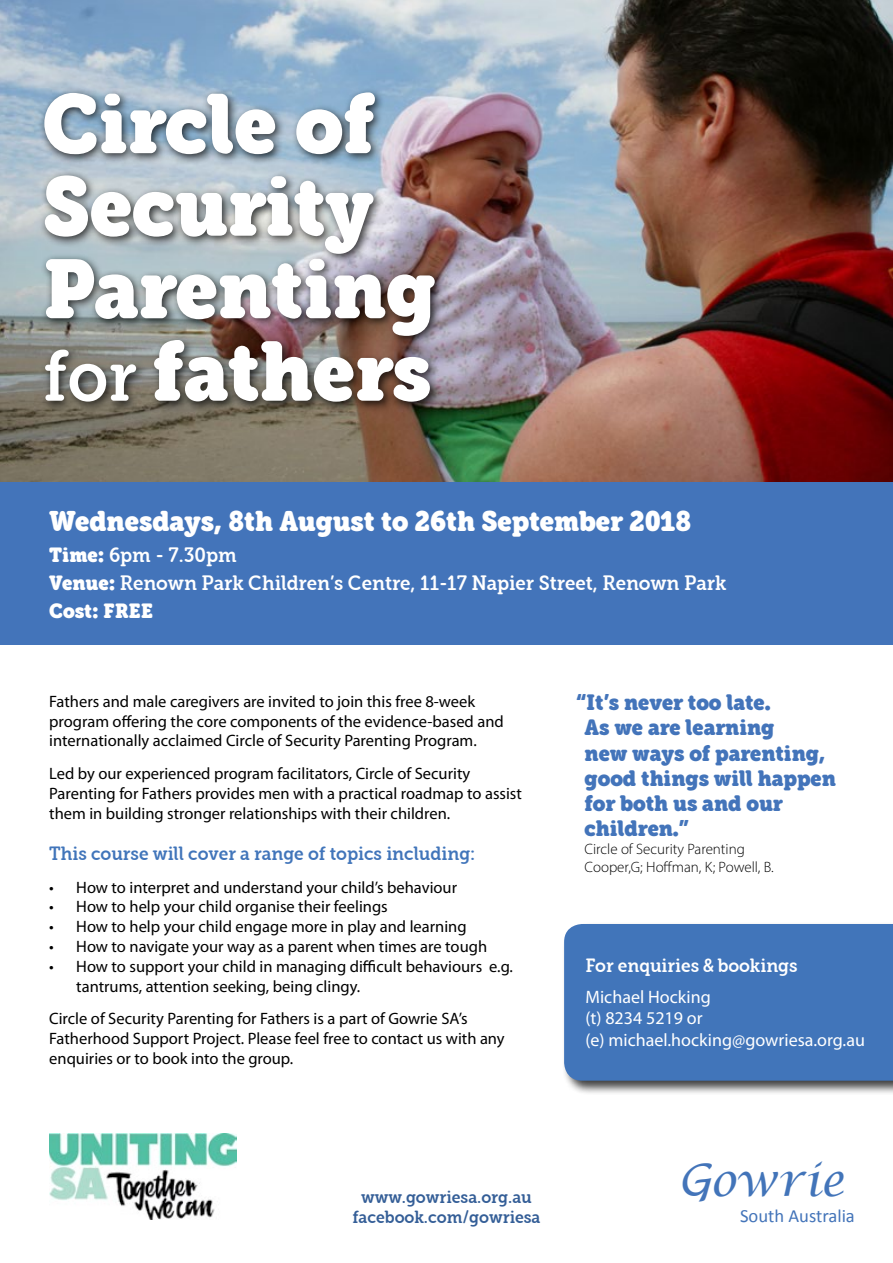
<style>
.page{position:relative;width:893px;height:1263px;background:#fff}
.page>*{position:absolute;margin:0;border:0;box-sizing:border-box;transform-origin:0 0}
.t1{font:79.5px/82.5px "eacologica round slab";color:#fff}
.t2{font:italic 44.7px "Lucida Calligraphy";color:#4274b9}
.t3{font:700 27px "Eacologica Round Slab";color:#fff}
.t4{font:700 21px/25.2px "Eacologica Round Slab";color:#4374ba}
.t5{font:19.5px/27.6px "Eacologica Round Slab";color:#fff}
.t6{font:18.6px "Calibri";color:#4374b9}
.t7{font:18px/21.6px "Myriad Pro";color:#fff}
.t8{font:18px "Eacologica Round Slab";color:#4175ba}
.t9{font:18px "Eacologica Round Slab";color:#fff}
.t10{font:16.5px/19.8px "Myriad Pro";color:#000}
.t11{font:16.5px/19.8px "Eacologica Round Slab";color:#345e97;text-align:center}
.t12{font:300 15px/18px "Myriad Pro";color:#000}
.s1{font-family:"Eacologica Round Slab";font-size:67.5px}
.s2{font-weight:700}
.s3{font-family:"Lucida Handwriting";color:#4374b9}
</style>
<div class="page">
<img style="left:0;top:0;width:893px;height:483px">
<div style="left:562px;top:921px;width:331px;height:173px;background:#000;opacity:.75"></div>
<div style="left:564px;top:924px;width:329px;height:157px;background:#4175ba"></div>
<div style="left:38px;top:88px;width:409px;height:325px;background:#000;opacity:.75"></div>
<div style="left:0;top:483px;width:893px;height:162px;background:#4374ba"></div>
<img style="left:49px;top:1133px;width:187px;height:86px">
<h1 class="t1" style="left:43px;top:83px;width:395px">Circle of<br>Security<br>Parenting <span class="s1">for</span> fathers</h1>
<h3 class="t3" style="left:49px;top:504px;width:643px">Wednesdays, 8th August to 26th September 2018</h3>
<p class="t5" style="left:49px;top:541px;width:678px"><span class="s2">Time:</span> 6pm - 7.30pm<br><span class="s2">Venue:</span> Renown Park Children’s Centre, 11-17 Napier Street, Renown Park<br><span class="s2">Cost: FREE</span></p>
<p class="t10" style="left:49px;top:691px;width:456px">Fathers and male caregivers are invited to join this free 8-week program offering the core components of the evidence-based and internationally acclaimed Circle of Security Parenting Program.</p>
<p class="t10" style="left:49px;top:763px;width:474px">Led by our experienced program facilitators, Circle of Security<br>Parenting for Fathers provides men with a practical roadmap to assist them in building stronger relationships with their children.</p>
<p class="t8" style="left:49px;top:842px;width:428px">This course will cover a range of topics including:</p>
<p class="t10" style="left:49px;top:877px;width:409px">• How to interpret and understand your child’s behaviour</p>
<p class="t10" style="left:49px;top:897px;width:340px">• How to help your child organise their feelings</p>
<p class="t10" style="left:49px;top:916px;width:419px">• How to help your child engage more in play and learning</p>
<p class="t10" style="left:49px;top:936px;width:439px">• How to navigate your way as a parent when times are tough</p>
<p class="t10" style="left:76px;top:956px;width:438px;text-indent:-27px">• How to support your child in managing difficult behaviours e.g. tantrums, attention seeking, being clingy.</p>
<p class="t10" style="left:49px;top:1008px;width:457px">Circle of Security Parenting for Fathers is a part of Gowrie SA’s<br>Fatherhood Support Project. Please feel free to contact us with any enquiries or to book into the group.</p>
<p class="t4" style="left:585px;top:690px;width:253px;text-indent:-9px">“It’s never too late.<br>As we are learning<br>new ways of parenting, good things will happen for both us and our children.”</p>
<p class="t12" style="left:585px;top:840px;width:191px">Circle of Security Parenting<br>Cooper,G; Hoffman, K; Powell, B.</p>
<p class="t9" style="left:585px;top:955px;width:214px">For enquiries &amp; bookings</p>
<p class="t7" style="left:585px;top:985px;width:281px">Michael Hocking<br>(t) 8234 5219 or<br>(e) michael.hocking@gowriesa.org.au</p>
<p class="t11" style="left:352px;top:1187px;width:189px">www.gowriesa.org.au facebook.com/gowriesa</p>
<h2 class="t2" style="left:678px;top:1153px;width:168px"><span class="s3">G</span>owrie</h2>
<p class="t6" style="left:740px;top:1204px;width:116px">South Australia</p>
</div>
